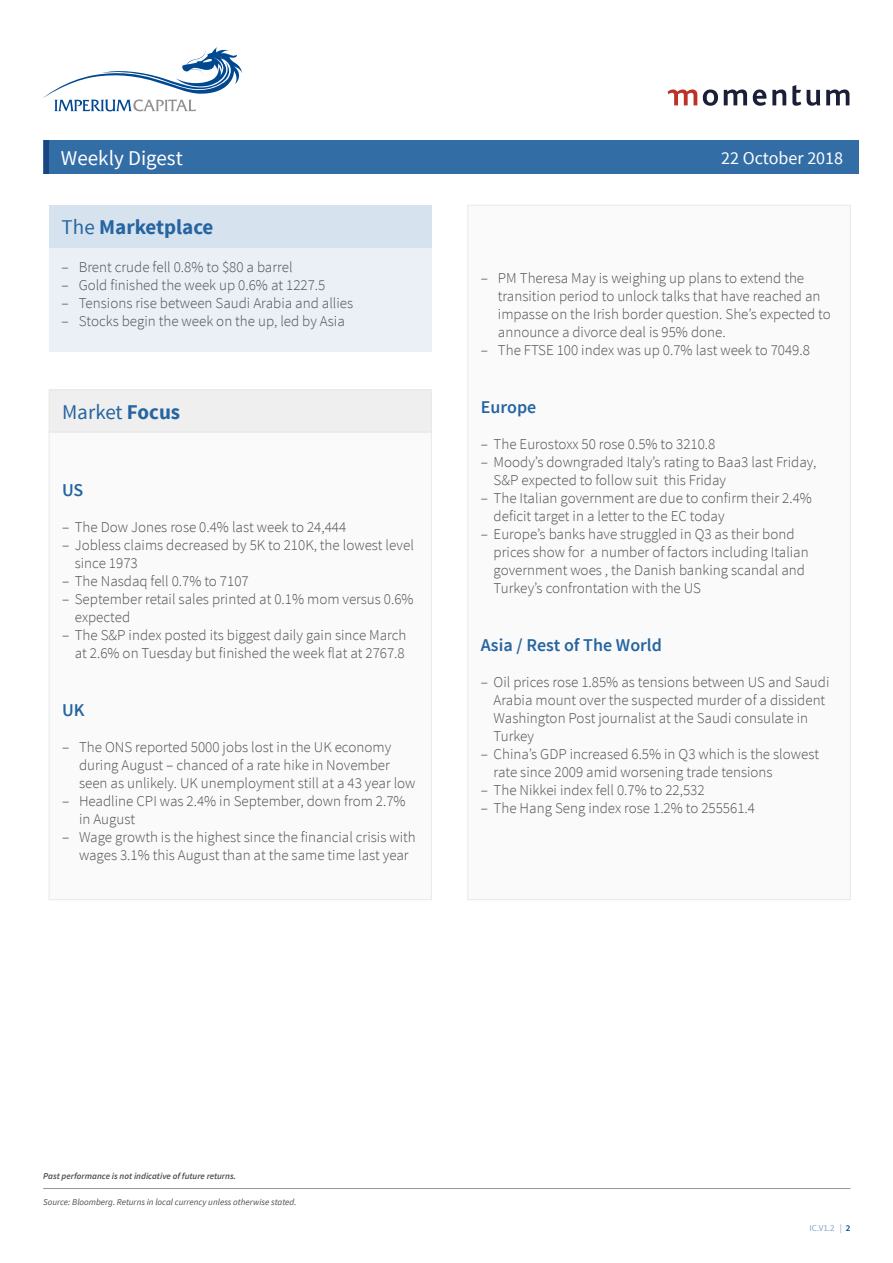
<style>
.page{position:relative;width:893px;height:1263px;background:#fff}
.page>*{position:absolute;margin:0;border:0;box-sizing:border-box;transform-origin:0 0}
.t1{font:700 21px "Source Sans Pro";color:#2665a1}
.t2{font:21px "Source Sans Pro";color:#fff}
.t3{font:21px "Source Sans Pro";color:#2665a1}
.t4{font:600 18px "Source Sans Pro";color:#2665a1}
.t5{font:18px "Source Sans Pro";color:#fff}
.t6{font:300 15px/18px "Source Sans Pro";color:#4d4d4f}
.t7{font:italic 9px "Source Sans Pro";color:#4d4d4f}
.t8{font:italic 600 9px "Source Sans Pro";color:#4d4d4f}
.t9{font:9px "Source Sans Pro";color:#80a4c8}
.s1{font-weight:400}
.s2{font-weight:700}
.s3{font-weight:600;color:#004990}
</style>
<div class="page">
<svg style="left:43px;top:47px;width:199px;height:64px"></svg>
<svg style="left:668px;top:89px;width:29px;height:16px"></svg>
<svg style="left:724px;top:89px;width:23px;height:16px"></svg>
<svg style="left:753px;top:89px;width:13px;height:17px"></svg>
<svg style="left:772px;top:89px;width:14px;height:16px"></svg>
<svg style="left:792px;top:85px;width:9px;height:21px"></svg>
<svg style="left:807px;top:90px;width:13px;height:16px"></svg>
<svg style="left:826px;top:89px;width:23px;height:16px"></svg>
<svg style="left:703px;top:89px;width:15px;height:17px"></svg>
<div style="left:44px;top:140px;width:815px;height:34px;background:#336da6"></div>
<hr style="left:44px;top:140px;width:4px;height:34px;background:#194581">
<hr style="left:43px;top:1188px;width:807px;height:1px;background:#939598">
<div style="left:49px;top:248px;width:383px;height:104px;background:#ebf0f6"></div>
<div style="left:49px;top:205px;width:383px;height:43px;background:#d6e2ed"></div>
<div style="left:49px;top:432px;width:382px;height:468px;background:#fafafa"></div>
<div style="left:49px;top:390px;width:382px;height:42px;background:#efefef"></div>
<div style="left:49px;top:389px;width:383px;height:43px;border:1px solid #e9e9ea"></div>
<div style="left:468px;top:205px;width:382px;height:695px;background:#fafafa"></div>
<h1 class="t2" style="left:61px;top:145px;width:123px">Weekly Digest</h1>
<p class="t5" style="left:721px;top:147px;width:123px">22 October 2018</p>
<h1 class="t1" style="left:62px;top:214px;width:153px"><span class="s1">The</span> Marketplace</h1>
<p class="t6" style="left:62px;top:258px;width:232px">– Brent crude fell 0.8% to $80 a barrel</p>
<p class="t6" style="left:62px;top:276px;width:265px">– Gold finished the week up 0.6% at 1227.5</p>
<p class="t6" style="left:62px;top:294px;width:293px">– Tensions rise between Saudi Arabia and allies</p>
<p class="t6" style="left:62px;top:312px;width:285px">– Stocks begin the week on the up, led by Asia</p>
<h1 class="t3" style="left:62px;top:399px;width:120px">Market <span class="s2">Focus</span></h1>
<p class="t4" style="left:62px;top:479px;width:23px">US</p>
<p class="t6" style="left:62px;top:518px;width:286px">– The Dow Jones rose 0.4% last week to 24,444</p>
<p class="t6" style="left:75px;top:536px;width:341px;text-indent:-13px">– Jobless claims decreased by 5K to 210K, the lowest level since 1973</p>
<p class="t6" style="left:62px;top:572px;width:188px">– The Nasdaq fell 0.7% to 7107</p>
<p class="t6" style="left:75px;top:590px;width:340px;text-indent:-13px">– September retail sales printed at 0.1% mom versus 0.6% expected</p>
<p class="t6" style="left:62px;top:626px;width:346px;text-align:right">– The S&amp;P index posted its biggest daily gain since March at 2.6% on Tuesday but finished the week flat at 2767.8</p>
<p class="t4" style="left:62px;top:698px;width:24px">UK</p>
<p class="t6" style="left:79px;top:738px;width:338px;text-indent:-17px">– The ONS reported 5000 jobs lost in the UK economy during August – chanced of a rate hike in November seen as unlikely. UK unemployment still at a 43 year low</p>
<p class="t6" style="left:79px;top:792px;width:328px;text-indent:-17px">– Headline CPI was 2.4% in September, down from 2.7% in August</p>
<p class="t6" style="left:79px;top:828px;width:338px;text-indent:-17px">– Wage growth is the highest since the financial crisis with wages 3.1% this August than at the same time last year</p>
<p class="t6" style="left:498px;top:269px;width:334px;text-indent:-17px">– PM Theresa May is weighing up plans to extend the transition period to unlock talks that have reached an impasse on the Irish border question. She’s expected to announce a divorce deal is 95% done.</p>
<p class="t6" style="left:481px;top:341px;width:331px">– The FTSE 100 index was up 0.7% last week to 7049.8</p>
<p class="t4" style="left:481px;top:396px;width:57px">Europe</p>
<p class="t6" style="left:481px;top:435px;width:236px">– The Eurostoxx 50 rose 0.5% to 3210.8</p>
<p class="t6" style="left:494px;top:453px;width:324px;text-indent:-13px">– Moody’s downgraded Italy’s rating to Baa3 last Friday,<br>S&amp;P expected to follow suit this Friday</p>
<p class="t6" style="left:494px;top:489px;width:320px;text-indent:-13px">– The Italian government are due to confirm their 2.4% deficit target in a letter to the EC today</p>
<p class="t6" style="left:494px;top:525px;width:317px;text-indent:-13px">– Europe’s banks have struggled in Q3 as their bond prices show for a number of factors including Italian government woes , the Danish banking scandal and Turkey’s confrontation with the US</p>
<p class="t4" style="left:481px;top:633px;width:183px">Asia / Rest of The World</p>
<p class="t6" style="left:494px;top:673px;width:337px;text-indent:-13px">– Oil prices rose 1.85% as tensions between US and Saudi Arabia mount over the suspected murder of a dissident Washington Post journalist at the Saudi consulate in Turkey</p>
<p class="t6" style="left:494px;top:745px;width:327px;text-indent:-13px">– China’s GDP increased 6.5% in Q3 which is the slowest rate since 2009 amid worsening trade tensions</p>
<p class="t6" style="left:481px;top:781px;width:225px">– The Nikkei index fell 0.7% to 22,532</p>
<p class="t6" style="left:481px;top:799px;width:276px">– The Hang Seng index rose 1.2% to 255561.4</p>
<p class="t8" style="left:43px;top:1170px;width:194px">Past performance is not indicative of future returns.</p>
<p class="t7" style="left:43px;top:1196px;width:255px">Source: Bloomberg. Returns in local currency unless otherwise stated.</p>
<p class="t9" style="left:810px;top:1223px;width:42px">IC.V1.2 | <span class="s3">2</span></p>
</div>
